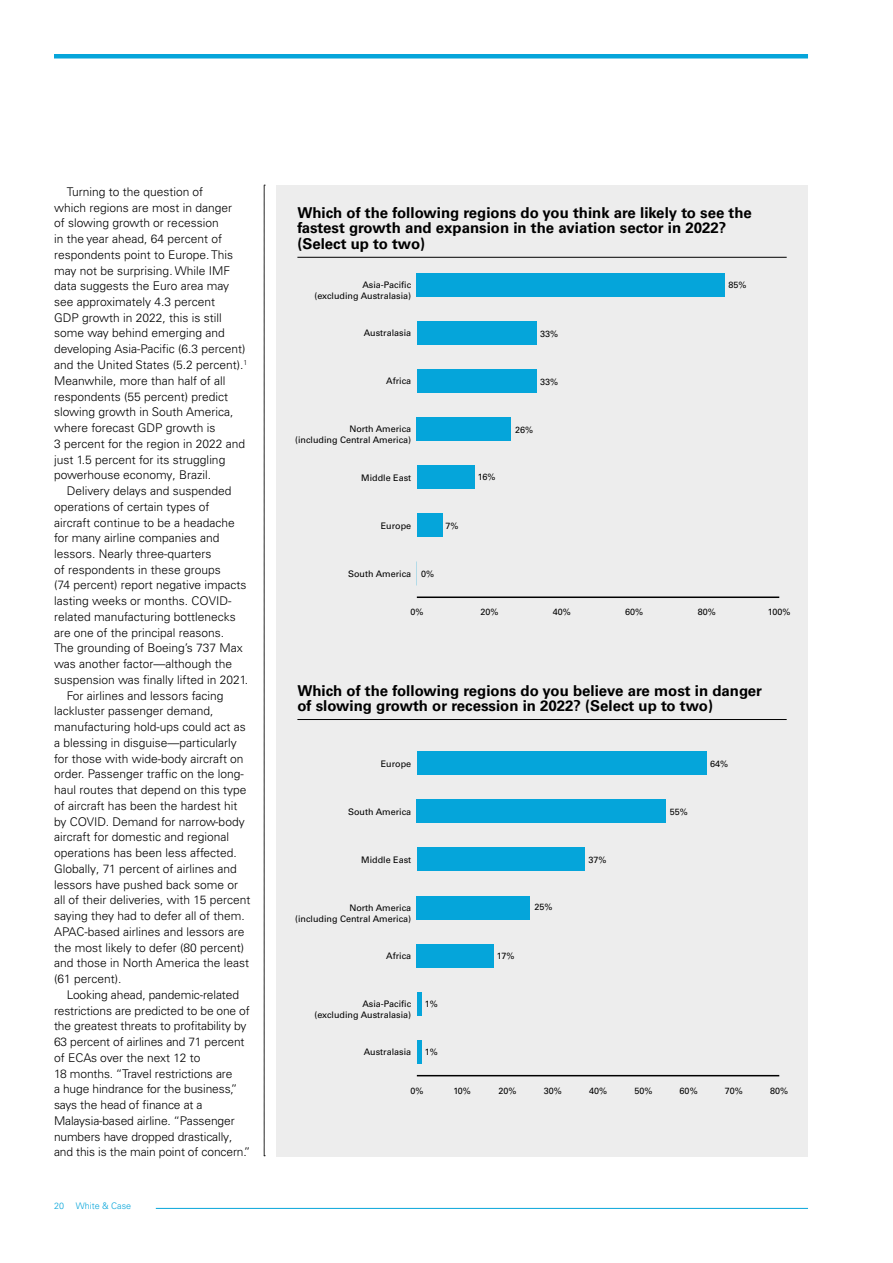
<style>
.page{position:relative;width:893px;height:1263px;background:#fff}
.page>*{position:absolute;margin:0;border:0;box-sizing:border-box;transform-origin:0 0}
.t1{font:700 15px/15.8px "Univers LT Pro 65";color:#000}
.t2{font:300 12px/15.8px "Univers LT Pro 45";color:#000}
.t3{font:9px/10.8px "Univers LT Pro 55 Roman";color:#000;text-align:right}
.t4{font:300 9px "Univers LT Pro 45";color:#06a5da}
</style>
<div class="page">
<hr style="left:156px;top:1208px;width:652px;height:1px;background:#06a5da">
<div style="left:54px;top:54px;width:754px;height:5px;background:#06a5da"></div>
<svg style="left:264px;top:185px;width:1px;height:971px"></svg>
<div style="left:276px;top:185px;width:532px;height:478px;background:#ededed"></div>
<hr style="left:297px;top:257px;width:490px;height:1px;background:#000">
<div style="left:276px;top:663px;width:532px;height:494px;background:#ededed"></div>
<hr style="left:297px;top:719px;width:490px;height:1px;background:#000">
<hr style="left:417px;top:596px;width:362px;height:2px;background:#000">
<div style="left:417px;top:273px;width:308px;height:24px;background:#05a5da"></div>
<div style="left:417px;top:321px;width:119px;height:24px;background:#05a5da"></div>
<div style="left:417px;top:369px;width:119px;height:24px;background:#05a5da"></div>
<div style="left:417px;top:417px;width:94px;height:24px;background:#05a5da"></div>
<div style="left:417px;top:465px;width:58px;height:24px;background:#05a5da"></div>
<div style="left:417px;top:513px;width:25px;height:24px;background:#05a5da"></div>
<hr style="left:417px;top:1075px;width:362px;height:1px;background:#000">
<div style="left:417px;top:752px;width:290px;height:23px;background:#05a5da"></div>
<div style="left:417px;top:800px;width:249px;height:23px;background:#05a5da"></div>
<div style="left:417px;top:848px;width:167px;height:23px;background:#05a5da"></div>
<div style="left:417px;top:896px;width:113px;height:23px;background:#05a5da"></div>
<div style="left:417px;top:944px;width:77px;height:23px;background:#05a5da"></div>
<hr style="left:417px;top:992px;width:4px;height:23px;background:#05a5da">
<hr style="left:417px;top:1040px;width:4px;height:23px;background:#05a5da">
<p class="t2" style="left:54px;top:184px;width:195px;text-indent:13px">Turning to the question of<br>which regions are most in danger<br>of slowing growth or recession<br>in the year ahead, 64 percent of respondents point to Europe. This may not be surprising. While IMF data suggests the Euro area may see approximately 4.3 percent<br>GDP growth in 2022, this is still some way behind emerging and developing Asia-Pacific (6.3 percent) and the United States (5.2 percent).<sup>1<br></sup>Meanwhile, more than half of all respondents (55 percent) predict slowing growth in South America, where forecast GDP growth is<br>3 percent for the region in 2022 and just 1.5 percent for its struggling powerhouse economy, Brazil.</p>
<p class="t2" style="left:67px;top:483px;width:166px">Delivery delays and suspended</p>
<p class="t2" style="left:54px;top:499px;width:157px">operations of certain types of</p>
<p class="t2" style="left:54px;top:514px;width:182px">aircraft continue to be a headache</p>
<p class="t2" style="left:54px;top:530px;width:167px">for many airline companies and</p>
<p class="t2" style="left:54px;top:546px;width:159px">lessors. Nearly three-quarters</p>
<p class="t2" style="left:54px;top:562px;width:168px">of respondents in these groups</p>
<p class="t2" style="left:54px;top:577px;width:194px">(74 percent) report negative impacts</p>
<p class="t2" style="left:54px;top:593px;width:179px">lasting weeks or months. COVID-</p>
<p class="t2" style="left:54px;top:609px;width:183px">related manufacturing bottlenecks</p>
<p class="t2" style="left:54px;top:625px;width:172px">are one of the principal reasons.</p>
<p class="t2" style="left:54px;top:640px;width:190px">The grounding of Boeing’s 737 Max</p>
<p class="t2" style="left:54px;top:656px;width:180px">was another factor—although the</p>
<p class="t2" style="left:54px;top:672px;width:196px">suspension was finally lifted in 2021.</p>
<p class="t2" style="left:67px;top:687px;width:158px">For airlines and lessors facing</p>
<p class="t2" style="left:54px;top:703px;width:161px">lackluster passenger demand,</p>
<p class="t2" style="left:54px;top:719px;width:193px">manufacturing hold-ups could act as</p>
<p class="t2" style="left:54px;top:735px;width:184px">a blessing in disguise—particularly</p>
<p class="t2" style="left:54px;top:750px;width:191px">for those with wide-body aircraft on</p>
<p class="t2" style="left:54px;top:766px;width:191px">order. Passenger traffic on the long-</p>
<p class="t2" style="left:54px;top:782px;width:194px">haul routes that depend on this type</p>
<p class="t2" style="left:54px;top:798px;width:185px">of aircraft has been the hardest hit</p>
<p class="t2" style="left:54px;top:813px;width:192px">by COVID. Demand for narrow-body</p>
<p class="t2" style="left:54px;top:829px;width:177px">aircraft for domestic and regional</p>
<p class="t2" style="left:54px;top:845px;width:184px">operations has been less affected.</p>
<p class="t2" style="left:54px;top:861px;width:184px">Globally, 71 percent of airlines and</p>
<p class="t2" style="left:54px;top:876px;width:186px">lessors have pushed back some or</p>
<p class="t2" style="left:54px;top:892px;width:198px">all of their deliveries, with 15 percent</p>
<p class="t2" style="left:54px;top:908px;width:192px">saying they had to defer all of them.</p>
<p class="t2" style="left:54px;top:924px;width:192px">APAC-based airlines and lessors are</p>
<p class="t2" style="left:54px;top:939px;width:192px">the most likely to defer (80 percent)</p>
<p class="t2" style="left:54px;top:955px;width:197px">and those in North America the least</p>
<p class="t2" style="left:54px;top:971px;width:69px">(61 percent).</p>
<p class="t2" style="left:67px;top:987px;width:174px">Looking ahead, pandemic-related</p>
<p class="t2" style="left:54px;top:1002px;width:197px">restrictions are predicted to be one of</p>
<p class="t2" style="left:54px;top:1018px;width:194px">the greatest threats to profitability by</p>
<p class="t2" style="left:54px;top:1034px;width:192px">63 percent of airlines and 71 percent</p>
<p class="t2" style="left:54px;top:1050px;width:148px">of ECAs over the next 12 to</p>
<p class="t2" style="left:54px;top:1065px;width:180px">18 months. “Travel restrictions are</p>
<p class="t2" style="left:54px;top:1081px;width:185px">a huge hindrance for the business,”</p>
<p class="t2" style="left:54px;top:1097px;width:150px">says the head of finance at a</p>
<p class="t2" style="left:54px;top:1113px;width:182px">Malaysia-based airline. “Passenger</p>
<p class="t2" style="left:54px;top:1128px;width:180px">numbers have dropped drastically,</p>
<p class="t2" style="left:54px;top:1144px;width:198px">and this is the main point of concern.”</p>
<p class="t4" style="left:54px;top:1200px;width:12px">20</p>
<p class="t4" style="left:76px;top:1200px;width:57px">White &amp; Case</p>
<p class="t1" style="left:297px;top:204px;width:456px">Which of the following regions do you think are likely to see the fastest growth and expansion in the aviation sector in 2022? (Select up to two)</p>
<p class="t3" style="left:314px;top:280px;width:98px">Asia-Pacific<br>(excluding Australasia)</p>
<p class="t3" style="left:728px;top:279px;width:20px">85%</p>
<p class="t3" style="left:364px;top:328px;width:49px">Australasia</p>
<p class="t3" style="left:540px;top:328px;width:20px">33%</p>
<p class="t3" style="left:386px;top:376px;width:27px">Africa</p>
<p class="t3" style="left:540px;top:376px;width:20px">33%</p>
<p class="t3" style="left:295px;top:424px;width:118px">North America<br>(including Central America)</p>
<p class="t3" style="left:515px;top:424px;width:20px">26%</p>
<p class="t3" style="left:361px;top:472px;width:52px">Middle East</p>
<p class="t3" style="left:478px;top:471px;width:19px">16%</p>
<p class="t3" style="left:381px;top:520px;width:32px">Europe</p>
<p class="t3" style="left:445px;top:521px;width:15px">7%</p>
<p class="t3" style="left:348px;top:568px;width:64px">South America</p>
<p class="t3" style="left:421px;top:568px;width:15px">0%</p>
<p class="t3" style="left:410px;top:607px;width:15px">0%</p>
<p class="t3" style="left:480px;top:607px;width:20px">20%</p>
<p class="t3" style="left:553px;top:607px;width:20px">40%</p>
<p class="t3" style="left:625px;top:607px;width:20px">60%</p>
<p class="t3" style="left:698px;top:607px;width:20px">80%</p>
<p class="t3" style="left:768px;top:607px;width:24px">100%</p>
<p class="t1" style="left:297px;top:682px;width:466px">Which of the following regions do you believe are most in danger of slowing growth or recession in 2022? (Select up to two)</p>
<p class="t3" style="left:381px;top:758px;width:32px">Europe</p>
<p class="t3" style="left:710px;top:758px;width:20px">64%</p>
<p class="t3" style="left:348px;top:806px;width:64px">South America</p>
<p class="t3" style="left:670px;top:806px;width:20px">55%</p>
<p class="t3" style="left:361px;top:854px;width:52px">Middle East</p>
<p class="t3" style="left:588px;top:854px;width:20px">37%</p>
<p class="t3" style="left:295px;top:902px;width:118px">North America<br>(including Central America)</p>
<p class="t3" style="left:534px;top:901px;width:20px">25%</p>
<p class="t3" style="left:386px;top:950px;width:27px">Africa</p>
<p class="t3" style="left:497px;top:950px;width:19px">17%</p>
<p class="t3" style="left:314px;top:998px;width:98px">Asia-Pacific<br>(excluding Australasia)</p>
<p class="t3" style="left:425px;top:998px;width:15px">1%</p>
<p class="t3" style="left:364px;top:1046px;width:49px">Australasia</p>
<p class="t3" style="left:425px;top:1047px;width:15px">1%</p>
<p class="t3" style="left:410px;top:1085px;width:15px">0%</p>
<p class="t3" style="left:453px;top:1085px;width:19px">10%</p>
<p class="t3" style="left:498px;top:1085px;width:20px">20%</p>
<p class="t3" style="left:544px;top:1085px;width:20px">30%</p>
<p class="t3" style="left:589px;top:1085px;width:20px">40%</p>
<p class="t3" style="left:634px;top:1085px;width:20px">50%</p>
<p class="t3" style="left:680px;top:1085px;width:20px">60%</p>
<p class="t3" style="left:725px;top:1085px;width:20px">70%</p>
<p class="t3" style="left:770px;top:1085px;width:20px">80%</p>
</div>
